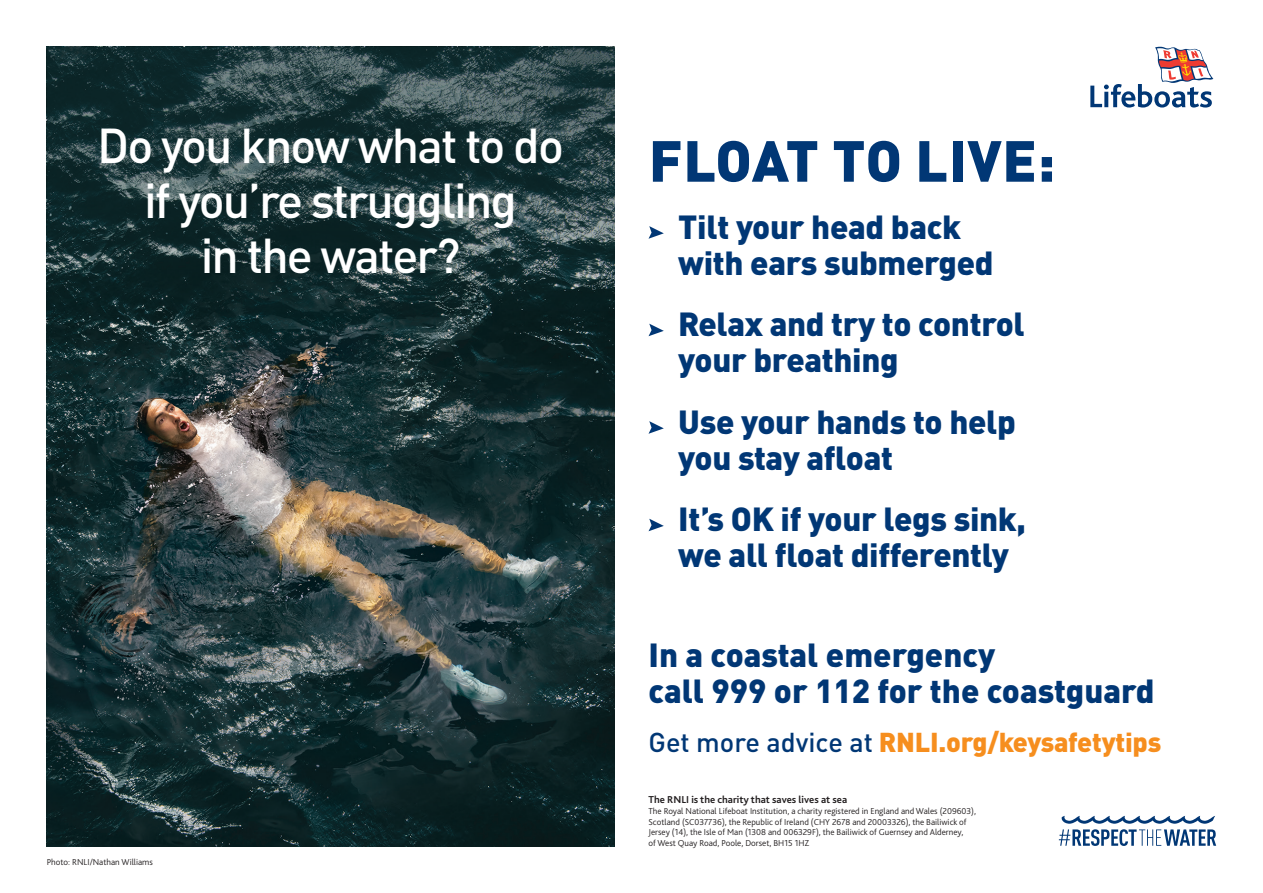
<style>
.page{position:relative;width:1263px;height:893px;background:#fff}
.page>*{position:absolute;margin:0;border:0;box-sizing:border-box;transform-origin:0 0}
.t1{font:900 57px "DINOT";letter-spacing:.005em;color:#013775}
.t2{font:500 48.3px/55.2px "DINOT";letter-spacing:-.04em;color:#fff;text-align:center}
.t3{font:900 33px/36px "DINOT";letter-spacing:-.01em;color:#013775}
.t4{font:900 27px "DINOT";letter-spacing:-.01em;color:#f68e1e}
.t5{font:700 10.5px "Bliss 2";color:#231f20}
.t6{font:300 9px/10.8px "Bliss 2";color:#231f20}
.s1{font-weight:500;color:#013775}
</style>
<div class="page">
<img style="left:47px;top:342px;width:567px;height:504px">
<svg style="left:47px;top:47px;width:567px;height:295px;background:#1f383a"></svg>
<svg style="left:648px;top:226px;width:16px;height:13px"></svg>
<svg style="left:648px;top:324px;width:16px;height:12px"></svg>
<svg style="left:648px;top:421px;width:16px;height:13px"></svg>
<svg style="left:648px;top:519px;width:16px;height:12px"></svg>
<svg style="left:1059px;top:816px;width:157px;height:30px"></svg>
<svg style="left:1090px;top:47px;width:123px;height:61px"></svg>
<h2 class="t2" style="left:97px;top:117px;width:468px">Do you know what to do if you’re struggling<br>in the water?</h2>
<p class="t6" style="left:47px;top:857px;width:108px">Photo: RNLI/Nathan Williams</p>
<h1 class="t1" style="left:649px;top:123px;width:408px">FLOAT TO LIVE:</h1>
<h3 class="t3" style="left:678px;top:208px;width:317px">Tilt your head back with ears submerged</h3>
<h3 class="t3" style="left:678px;top:305px;width:348px">Relax and try to control your breathing</h3>
<h3 class="t3" style="left:678px;top:403px;width:339px">Use your hands to help you stay afloat</h3>
<h3 class="t3" style="left:678px;top:500px;width:349px">It’s OK if your legs sink, we all float differently</h3>
<h3 class="t3" style="left:648px;top:636px;width:508px">In a coastal emergency<br>call 999 or 112 for the coastguard</h3>
<h3 class="t4" style="left:648px;top:724px;width:514px"><span class="s1">Get more advice at</span> RNLI.org/keysafetytips</h3>
<p class="t5" style="left:648px;top:793px;width:200px">The RNLI is the charity that saves lives at sea</p>
<p class="t6" style="left:648px;top:805px;width:329px">The Royal National Lifeboat Institution, a charity registered in England and Wales (209603), Scotland (SC037736), the Republic of Ireland (CHY 2678 and 20003326), the Bailiwick of Jersey (14), the Isle of Man (1308 and 006329F), the Bailiwick of Guernsey and Alderney,<br>of West Quay Road, Poole, Dorset, BH15 1HZ</p>
</div>
